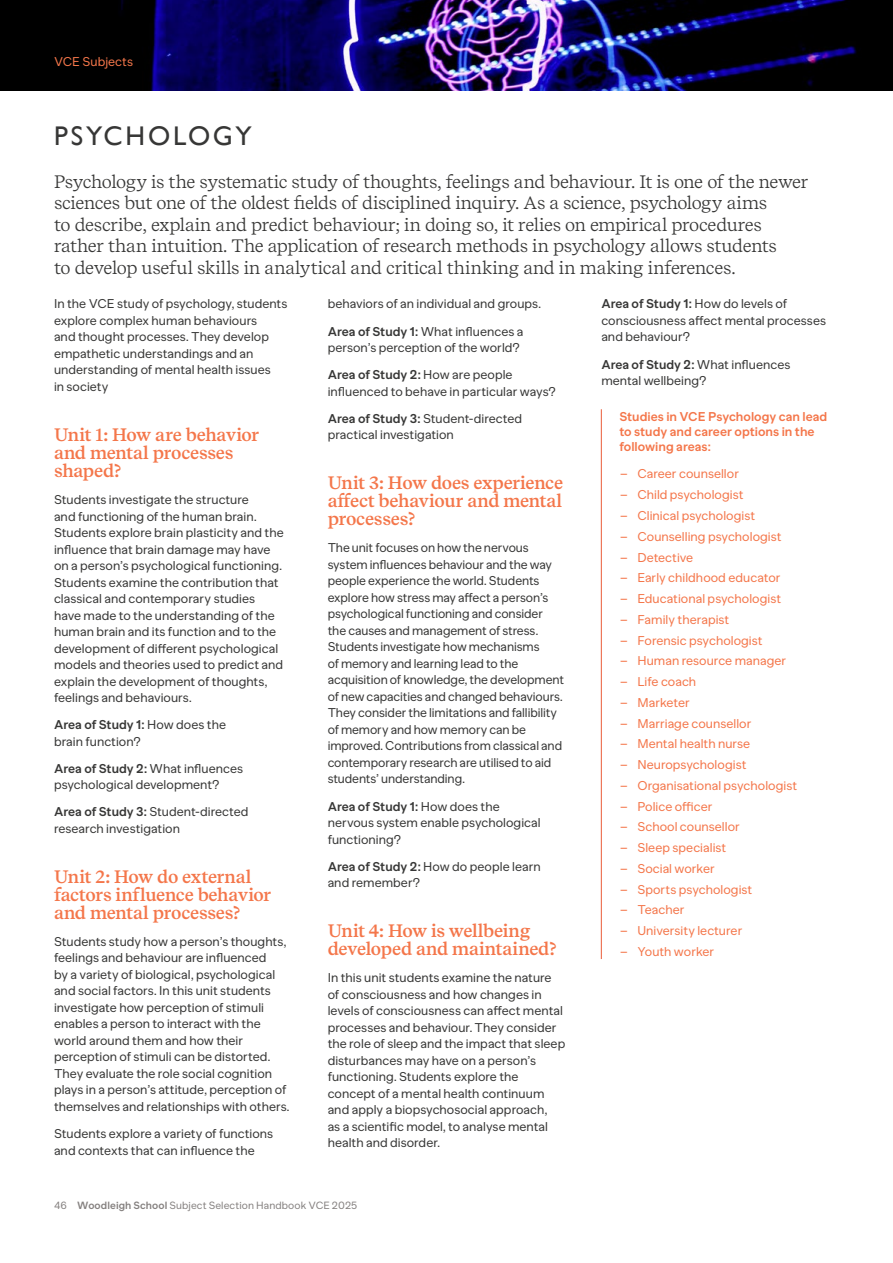
<style>
.page{position:relative;width:893px;height:1263px;background:#fff}
.page>*{position:absolute;margin:0;border:0;box-sizing:border-box;transform-origin:0 0}
.t1{font:27px "Gill Sans";letter-spacing:.105em;color:#373736}
.t2{font:18px/21.6px "Recife Text";letter-spacing:-.02em;color:#373736}
.t3{font:600 18px/18px "Recife Text";letter-spacing:-.015em;color:#f4764a}
.t4{font:12.75px/16.5px "MNKY Banana Grotesk";color:#373736}
.t5{font:12.75px "MNKY Banana Grotesk";letter-spacing:.005em;color:#f4764a}
.t6{font:700 12.75px/15px "MNKY Banana Grotesk";color:#f4764a}
.t7{font:10.5px "MNKY Banana Grotesk";letter-spacing:.01em;color:#858180}
.s1{font-weight:700}
</style>
<div class="page">
<hr style="left:601px;top:409px;width:1px;height:550px;background:#ea5d3a">
<img style="left:0;top:0;width:893px;height:90px">
<p class="t5" style="left:54px;top:55px;width:81px">VCE Subjects</p>
<h1 class="t1" style="left:54px;top:120px;width:199px">PSYCHOLOGY</h1>
<p class="t2" style="left:54px;top:169px;width:756px">Psychology is the systematic study of thoughts, feelings and behaviour. It is one of the newer sciences but one of the oldest fields of disciplined inquiry. As a science, psychology aims<br>to describe, explain and predict behaviour; in doing so, it relies on empirical procedures rather than intuition. The application of research methods in psychology allows students<br>to develop useful skills in analytical and critical thinking and in making inferences.</p>
<p class="t4" style="left:54px;top:296px;width:235px">In the VCE study of psychology, students explore complex human behaviours<br>and thought processes. They develop empathetic understandings and an understanding of mental health issues<br>in society</p>
<h2 class="t3" style="left:54px;top:425px;width:207px">Unit 1: How are behavior and mental processes shaped?</h2>
<p class="t4" style="left:54px;top:491px;width:231px">Students investigate the structure<br>and functioning of the human brain.<br>Students explore brain plasticity and the influence that brain damage may have on a person’s psychological functioning.<br>Students examine the contribution that classical and contemporary studies have made to the understanding of the human brain and its function and to the development of different psychological models and theories used to predict and explain the development of thoughts, feelings and behaviours.</p>
<p class="t4" style="left:54px;top:717px;width:173px"><span class="s1">Area of Study 1:</span> How does the brain function?</p>
<p class="t4" style="left:54px;top:760px;width:191px"><span class="s1">Area of Study 2:</span> What influences psychological development?</p>
<p class="t4" style="left:54px;top:804px;width:196px"><span class="s1">Area of Study 3:</span> Student-directed research investigation</p>
<h2 class="t3" style="left:54px;top:867px;width:219px">Unit 2: How do external factors influence behavior and mental processes?</h2>
<p class="t4" style="left:54px;top:933px;width:237px">Students study how a person’s thoughts, feelings and behaviour are influenced<br>by a variety of biological, psychological and social factors. In this unit students investigate how perception of stimuli enables a person to interact with the world around them and how their perception of stimuli can be distorted.<br>They evaluate the role social cognition plays in a person’s attitude, perception of themselves and relationships with others.</p>
<p class="t4" style="left:54px;top:1125px;width:221px">Students explore a variety of functions and contexts that can influence the</p>
<p class="t4" style="left:601px;top:296px;width:226px"><span class="s1">Area of Study 1:</span> How do levels of consciousness affect mental processes and behaviour?</p>
<p class="t4" style="left:601px;top:356px;width:191px"><span class="s1">Area of Study 2:</span> What influences mental wellbeing?</p>
<p class="t6" style="left:619px;top:410px;width:210px">Studies in VCE Psychology can lead to study and career options in the following areas:</p>
<p class="t5" style="left:620px;top:467px;width:120px">– Career counsellor</p>
<p class="t5" style="left:620px;top:488px;width:125px">– Child psychologist</p>
<p class="t5" style="left:620px;top:509px;width:136px">– Clinical psychologist</p>
<p class="t5" style="left:620px;top:529px;width:163px">– Counselling psychologist</p>
<p class="t5" style="left:620px;top:550px;width:74px">– Detective</p>
<p class="t5" style="left:620px;top:571px;width:162px">– Early childhood educator</p>
<p class="t5" style="left:620px;top:592px;width:162px">– Educational psychologist</p>
<p class="t5" style="left:620px;top:612px;width:111px">– Family therapist</p>
<p class="t5" style="left:620px;top:633px;width:144px">– Forensic psychologist</p>
<p class="t5" style="left:620px;top:654px;width:167px">– Human resource manager</p>
<p class="t5" style="left:620px;top:675px;width:77px">– Life coach</p>
<p class="t5" style="left:620px;top:695px;width:71px">– Marketer</p>
<p class="t5" style="left:620px;top:716px;width:133px">– Marriage counsellor</p>
<p class="t5" style="left:620px;top:737px;width:131px">– Mental health nurse</p>
<p class="t5" style="left:620px;top:758px;width:128px">– Neuropsychologist</p>
<p class="t5" style="left:620px;top:778px;width:178px">– Organisational psychologist</p>
<p class="t5" style="left:620px;top:799px;width:94px">– Police officer</p>
<p class="t5" style="left:620px;top:820px;width:121px">– School counsellor</p>
<p class="t5" style="left:620px;top:841px;width:108px">– Sleep specialist</p>
<p class="t5" style="left:620px;top:862px;width:96px">– Social worker</p>
<p class="t5" style="left:620px;top:882px;width:134px">– Sports psychologist</p>
<p class="t5" style="left:620px;top:903px;width:66px">– Teacher</p>
<p class="t5" style="left:620px;top:924px;width:124px">– University lecturer</p>
<p class="t5" style="left:620px;top:945px;width:95px">– Youth worker</p>
<p class="t4" style="left:328px;top:291px;width:215px;line-height:27.2px">behaviors of an individual and groups.<br><span class="s1">Area of Study 1:</span> What influences a</p>
<p class="t4" style="left:328px;top:334px;width:194px;line-height:27.2px">person’s perception of the world?<br><span class="s1">Area of Study 2:</span> How are people</p>
<p class="t4" style="left:328px;top:378px;width:230px;line-height:27.2px">influenced to behave in particular ways?<br><span class="s1">Area of Study 3:</span> Student-directed</p>
<p class="t4" style="left:328px;top:427px;width:128px">practical investigation</p>
<h2 class="t3" style="left:328px;top:473px;width:237px;text-align:justify">Unit 3: How does experience affect behaviour and mental processes?</h2>
<p class="t4" style="left:328px;top:540px;width:238px">The unit focuses on how the nervous system influences behaviour and the way people experience the world. Students explore how stress may affect a person’s psychological functioning and consider the causes and management of stress.<br>Students investigate how mechanisms<br>of memory and learning lead to the acquisition of knowledge, the development of new capacities and changed behaviours.<br>They consider the limitations and fallibility of memory and how memory can be improved. Contributions from classical and contemporary research are utilised to aid students’ understanding.</p>
<p class="t4" style="left:328px;top:798px;width:215px"><span class="s1">Area of Study 1:</span> How does the nervous system enable psychological functioning?</p>
<p class="t4" style="left:328px;top:858px;width:214px"><span class="s1">Area of Study 2:</span> How do people learn and remember?</p>
<h2 class="t3" style="left:328px;top:921px;width:231px">Unit 4: How is wellbeing developed and maintained?</h2>
<p class="t4" style="left:328px;top:970px;width:239px">In this unit students examine the nature of consciousness and how changes in levels of consciousness can affect mental processes and behaviour. They consider the role of sleep and the impact that sleep disturbances may have on a person’s functioning. Students explore the concept of a mental health continuum and apply a biopsychosocial approach,<br>as a scientific model, to analyse mental health and disorder.</p>
<p class="t7" style="left:54px;top:1200px;width:305px">46 <span class="s1">Woodleigh School</span> Subject Selection Handbook VCE 2025</p>
</div>
